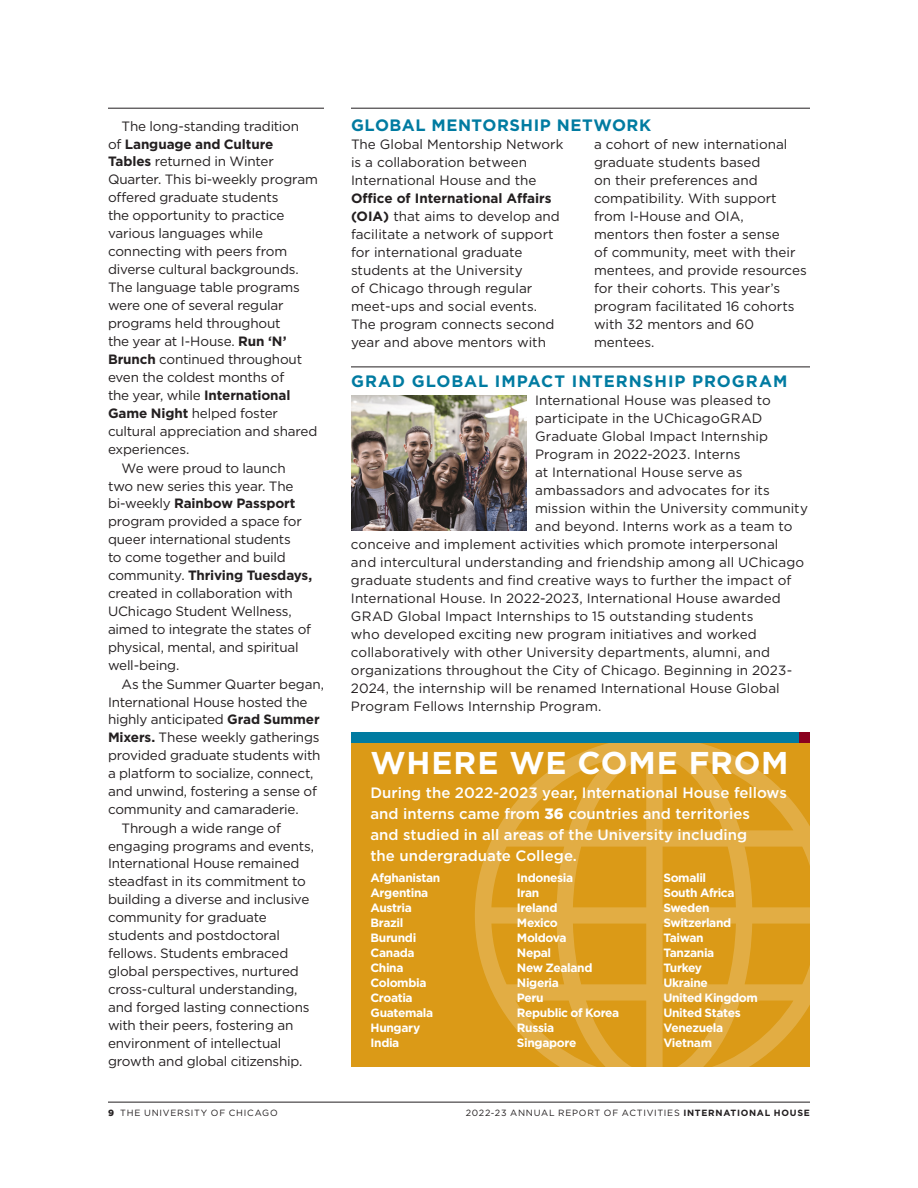
<style>
.page{position:relative;width:918px;height:1188px;background:#fff}
.page>*{position:absolute;margin:0;border:0;box-sizing:border-box;transform-origin:0 0}
.t1{font:700 31.5px "Gotham";letter-spacing:.025em;color:#fff}
.t2{font:700 16.5px "Gotham";letter-spacing:.05em;color:#007ba1}
.t3{font:500 15px/21px "Gotham";color:#fff}
.t4{font:13.5px/18px "Gotham";letter-spacing:-.01em;color:#231f20}
.t5{font:700 13.5px "Gotham";letter-spacing:-.01em;color:#231f20}
.t6{font:13.5px "Gotham";letter-spacing:.01em;color:#231f20}
.t7{font:700 12px/15px "Gotham";letter-spacing:-.03em;color:#fff}
.t8{font:9px "Gotham";letter-spacing:.085em;color:#231f20}
.s1{font-weight:400}
.s2{font-weight:700}
.s3{font-weight:900}
</style>
<div class="page">
<hr style="left:108px;top:1102px;width:702px;height:1px;background:#231f20">
<img style="left:351px;top:396px;width:175px;height:134px">
<div style="left:351px;top:737px;width:459px;height:329px;background:#db9a17"></div>
<svg style="left:475px;top:742px;width:335px;height:324px"></svg>
<div style="left:351px;top:732px;width:449px;height:10px;background:#007ba1"></div>
<div style="left:800px;top:732px;width:10px;height:10px;background:#8a011f"></div>
<hr style="left:351px;top:367px;width:459px;height:1px;background:#231f20">
<hr style="left:351px;top:108px;width:459px;height:1px;background:#231f20">
<hr style="left:108px;top:108px;width:216px;height:1px;background:#231f20">
<p class="t4" style="left:122px;top:116px;width:179px">The long-standing tradition</p>
<p class="t5" style="left:108px;top:135px;width:167px"><span class="s1">of</span> Language and Culture</p>
<p class="t4" style="left:108px;top:152px;width:167px"><span class="s2">Tables</span> returned in Winter</p>
<p class="t4" style="left:108px;top:170px;width:211px">Quarter. This bi-weekly program</p>
<p class="t4" style="left:108px;top:188px;width:172px">offered graduate students</p>
<p class="t4" style="left:108px;top:206px;width:178px">the opportunity to practice</p>
<p class="t4" style="left:108px;top:224px;width:157px">various languages while</p>
<p class="t4" style="left:108px;top:242px;width:181px">connecting with peers from</p>
<p class="t4" style="left:108px;top:260px;width:192px">diverse cultural backgrounds.</p>
<p class="t4" style="left:108px;top:278px;width:193px">The language table programs</p>
<p class="t4" style="left:108px;top:296px;width:177px">were one of several regular</p>
<p class="t4" style="left:108px;top:314px;width:174px">programs held throughout</p>
<p class="t4" style="left:108px;top:332px;width:180px">the year at I-House. <span class="s2">Run ‘N’</span></p>
<p class="t4" style="left:108px;top:350px;width:196px"><span class="s2">Brunch</span> continued throughout</p>
<p class="t4" style="left:108px;top:368px;width:178px">even the coldest months of</p>
<p class="t4" style="left:108px;top:386px;width:184px">the year, while <span class="s2">International</span></p>
<p class="t4" style="left:108px;top:404px;width:172px"><span class="s2">Game Night</span> helped foster</p>
<p class="t4" style="left:108px;top:422px;width:211px">cultural appreciation and shared</p>
<p class="t4" style="left:108px;top:440px;width:83px">experiences.</p>
<p class="t4" style="left:122px;top:458px;width:166px">We were proud to launch</p>
<p class="t4" style="left:108px;top:476px;width:187px">two new series this year. The</p>
<p class="t5" style="left:108px;top:495px;width:189px"><span class="s1">bi-weekly</span> Rainbow Passport</p>
<p class="t4" style="left:108px;top:512px;width:195px">program provided a space for</p>
<p class="t4" style="left:108px;top:530px;width:185px">queer international students</p>
<p class="t4" style="left:108px;top:548px;width:179px">to come together and build</p>
<p class="t5" style="left:108px;top:567px;width:206px"><span class="s1">community.</span> Thriving Tuesdays,</p>
<p class="t4" style="left:108px;top:584px;width:186px">created in collaboration with</p>
<p class="t4" style="left:108px;top:602px;width:185px">UChicago Student Wellness,</p>
<p class="t4" style="left:108px;top:620px;width:205px">aimed to integrate the states of</p>
<p class="t4" style="left:108px;top:638px;width:192px">physical, mental, and spiritual</p>
<p class="t4" style="left:108px;top:656px;width:73px">well-being.</p>
<p class="t4" style="left:122px;top:674px;width:204px">As the Summer Quarter began,</p>
<p class="t4" style="left:108px;top:692px;width:201px">International House hosted the</p>
<p class="t4" style="left:108px;top:710px;width:213px">highly anticipated <span class="s2">Grad Summer</span></p>
<p class="t4" style="left:108px;top:728px;width:213px"><span class="s2">Mixers.</span> These weekly gatherings</p>
<p class="t4" style="left:108px;top:746px;width:214px">provided graduate students with</p>
<p class="t4" style="left:108px;top:764px;width:207px">a platform to socialize, connect,</p>
<p class="t4" style="left:108px;top:782px;width:210px">and unwind, fostering a sense of</p>
<p class="t4" style="left:108px;top:800px;width:192px">community and camaraderie.</p>
<p class="t4" style="left:122px;top:818px;width:161px">Through a wide range of</p>
<p class="t4" style="left:108px;top:836px;width:208px">engaging programs and events,</p>
<p class="t4" style="left:108px;top:854px;width:193px">International House remained</p>
<p class="t4" style="left:108px;top:872px;width:199px">steadfast in its commitment to</p>
<p class="t4" style="left:108px;top:890px;width:203px">building a diverse and inclusive</p>
<p class="t4" style="left:108px;top:908px;width:160px">community for graduate</p>
<p class="t4" style="left:108px;top:926px;width:173px">students and postdoctoral</p>
<p class="t4" style="left:108px;top:944px;width:182px">fellows. Students embraced</p>
<p class="t4" style="left:108px;top:962px;width:192px">global perspectives, nurtured</p>
<p class="t4" style="left:108px;top:980px;width:191px">cross-cultural understanding,</p>
<p class="t4" style="left:108px;top:998px;width:203px">and forged lasting connections</p>
<p class="t4" style="left:108px;top:1016px;width:187px">with their peers, fostering an</p>
<p class="t4" style="left:108px;top:1034px;width:175px">environment of intellectual</p>
<p class="t4" style="left:108px;top:1052px;width:196px">growth and global citizenship.</p>
<p class="t2" style="left:351px;top:114px;width:302px">GLOBAL MENTORSHIP NETWORK</p>
<p class="t4" style="left:594px;top:135px;width:214px">a cohort of new international graduate students based<br>on their preferences and compatibility. With support from I-House and OIA,<br>mentors then foster a sense<br>of community, meet with their mentees, and provide resources for their cohorts. This year’s program facilitated 16 cohorts with 32 mentors and 60 mentees.</p>
<p class="t2" style="left:351px;top:370px;width:438px">GRAD GLOBAL IMPACT INTERNSHIP PROGRAM</p>
<p class="t4" style="left:535px;top:391px;width:237px">International House was pleased to</p>
<p class="t4" style="left:535px;top:409px;width:229px">participate in the UChicagoGRAD</p>
<p class="t4" style="left:535px;top:427px;width:235px">Graduate Global Impact Internship</p>
<p class="t4" style="left:535px;top:445px;width:207px">Program in 2022-2023. Interns</p>
<p class="t4" style="left:535px;top:463px;width:209px">at International House serve as</p>
<p class="t6" style="left:535px;top:482px;width:236px">ambassadors and advocates for its</p>
<p class="t4" style="left:535px;top:499px;width:274px">mission within the University community</p>
<p class="t4" style="left:535px;top:517px;width:259px">and beyond. Interns work as a team to</p>
<p class="t4" style="left:351px;top:535px;width:429px">conceive and implement activities which promote interpersonal</p>
<p class="t4" style="left:351px;top:553px;width:455px">and intercultural understanding and friendship among all UChicago</p>
<p class="t4" style="left:351px;top:571px;width:442px">graduate students and find creative ways to further the impact of</p>
<p class="t4" style="left:351px;top:589px;width:431px">International House. In 2022-2023, International House awarded</p>
<p class="t4" style="left:351px;top:607px;width:404px">GRAD Global Impact Internships to 15 outstanding students</p>
<p class="t4" style="left:351px;top:625px;width:407px">who developed exciting new program initiatives and worked</p>
<p class="t4" style="left:351px;top:643px;width:421px">collaboratively with other University departments, alumni, and</p>
<p class="t4" style="left:351px;top:661px;width:443px">organizations throughout the City of Chicago. Beginning in 2023-</p>
<p class="t4" style="left:351px;top:679px;width:430px">2024, the internship will be renamed International House Global</p>
<p class="t4" style="left:351px;top:697px;width:252px">Program Fellows Internship Program.</p>
<h1 class="t1" style="left:370px;top:742px;width:420px">WHERE WE COME FROM</h1>
<p class="t3" style="left:370px;top:782px;width:418px">During the 2022-2023 year, International House fellows and interns came from <span class="s3">36</span> countries and territories<br>and studied in all areas of the University including<br>the undergraduate College.</p>
<p class="t7" style="left:370px;top:870px;width:71px">Afghanistan<br>Argentina<br>Austria<br>Brazil<br>Burundi<br>Canada<br>China<br>Colombia<br>Croatia<br>Guatemala<br>Hungary<br>India</p>
<p class="t7" style="left:517px;top:870px;width:104px">Indonesia<br>Iran<br>Ireland<br>Mexico<br>Moldova<br>Nepal<br>New Zealand<br>Nigeria<br>Peru<br>Republic of Korea<br>Russia<br>Singapore</p>
<p class="t7" style="left:663px;top:870px;width:96px">Somalil<br>South Africa<br>Sweden<br>Switzerland<br>Taiwan<br>Tanzania<br>Turkey<br>Ukraine<br>United Kingdom<br>United States<br>Venezuela<br>Vietnam</p>
<p class="t4" style="left:351px;top:135px;width:214px">The Global Mentorship Network is a collaboration between<br>International House and the</p>
<p class="t4" style="left:351px;top:189px;width:210px"><span class="s2">Office of International Affairs (OIA)</span> that aims to develop and facilitate a network of support for international graduate students at the University<br>of Chicago through regular meet-ups and social events.<br>The program connects second year and above mentors with</p>
<p class="t8" style="left:108px;top:1107px;width:171px"><span class="s3">9</span> THE UNIVERSITY OF CHICAGO</p>
<p class="t8" style="left:466px;top:1107px;width:346px">2022-23 ANNUAL REPORT OF ACTIVITIES <span class="s2">INTERNATIONAL HOUSE</span></p>
</div>
